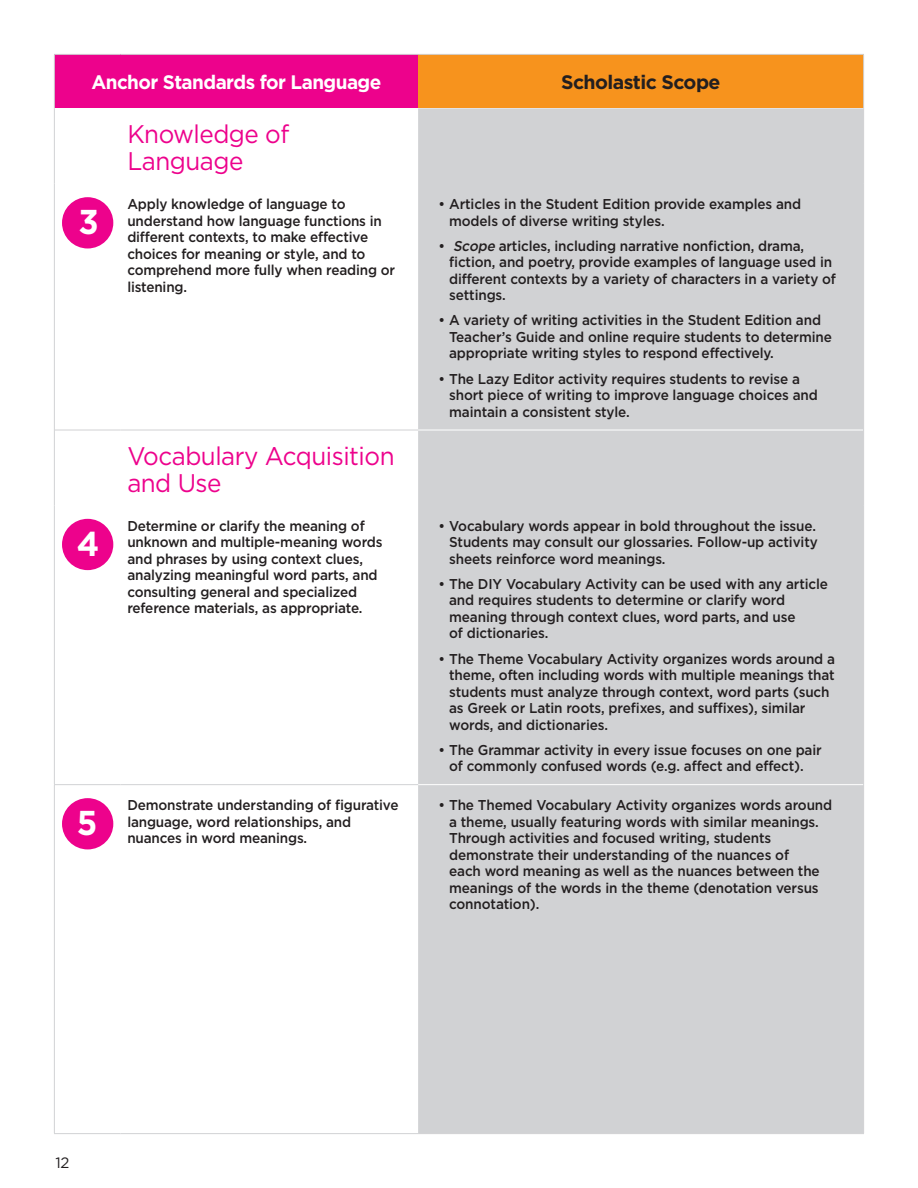
<style>
.page{position:relative;width:918px;height:1188px;background:#fff}
.page>*{position:absolute;margin:0;border:0;box-sizing:border-box;transform-origin:0 0}
.t1{font:700 34.5px "Gotham";color:#fff;scale:.95 1}
.Body_AS{font:25.5px/27px "Gotham";letter-spacing:-.02em;color:#ed028c;scale:.95 1}
.Heading_AS{font:700 19.5px "Gotham";letter-spacing:-.03em;color:#fff}
.Heading_AS-2{font:700 19.5px "Gotham";letter-spacing:-.03em;color:#231f20}
.t2{font:15px "Gotham";color:#231f20}
.Body_AS-2{font:500 14.25px/16.5px "Gotham";letter-spacing:-.01em;color:#231f20;scale:.95 1}
.s1{font-style:italic}
</style>
<div class="page">
<div style="left:54px;top:54px;width:364px;height:54px;background:#ed028c"></div>
<div style="left:418px;top:54px;width:446px;height:54px;background:#f7931d"></div>
<div style="left:418px;top:108px;width:445px;height:1025px;background:#d1d2d4"></div>
<hr style="left:418px;top:784px;width:445px;height:1px;background:#fff">
<hr style="left:418px;top:430px;width:445px;height:1px;background:#fff">
<hr style="left:55px;top:430px;width:66px;height:1px;background:#d1d2d4">
<hr style="left:121px;top:430px;width:297px;height:1px;background:#d1d2d4">
<hr style="left:54px;top:784px;width:67px;height:1px;background:#d1d2d4">
<hr style="left:121px;top:784px;width:297px;height:1px;background:#d1d2d4">
<hr style="left:54px;top:54px;width:67px;height:1px;background:#d1d2d4">
<hr style="left:54px;top:55px;width:1px;height:53px;background:#d1d2d4">
<hr style="left:121px;top:54px;width:297px;height:1px;background:#d1d2d4">
<hr style="left:418px;top:54px;width:446px;height:1px;background:#d1d2d4">
<hr style="left:863px;top:55px;width:1px;height:53px;background:#d1d2d4">
<hr style="left:54px;top:108px;width:1px;height:76px;background:#d1d2d4">
<hr style="left:863px;top:108px;width:1px;height:76px;background:#d1d2d4">
<hr style="left:54px;top:184px;width:1px;height:246px;background:#d1d2d4">
<hr style="left:863px;top:184px;width:1px;height:246px;background:#d1d2d4">
<hr style="left:54px;top:430px;width:1px;height:75px;background:#d1d2d4">
<hr style="left:863px;top:430px;width:1px;height:75px;background:#d1d2d4">
<hr style="left:54px;top:505px;width:1px;height:279px;background:#d1d2d4">
<hr style="left:863px;top:505px;width:1px;height:280px;background:#d1d2d4">
<hr style="left:54px;top:785px;width:1px;height:348px;background:#d1d2d4">
<hr style="left:863px;top:785px;width:1px;height:348px;background:#d1d2d4">
<hr style="left:54px;top:1133px;width:67px;height:1px;background:#d1d2d4">
<hr style="left:121px;top:1133px;width:297px;height:1px;background:#d1d2d4">
<hr style="left:418px;top:1133px;width:446px;height:1px;background:#d1d2d4">
<div style="left:62px;top:197px;width:51px;height:51px;background:#ed028c;border-radius:50%"></div>
<div style="left:62px;top:519px;width:51px;height:51px;background:#ed028c;border-radius:50%"></div>
<div style="left:62px;top:798px;width:51px;height:51px;background:#ed028c;border-radius:50%"></div>
<p class="Heading_AS" style="left:91px;top:71px;width:292px">Anchor Standards for Language</p>
<p class="Heading_AS-2" style="left:561px;top:71px;width:161px">Scholastic Scope</p>
<p class="Body_AS" style="left:127px;top:120px;width:172px">Knowledge of<br>Language</p>
<p class="t1" style="left:78px;top:202px;width:23px">3</p>
<p class="Body_AS-2" style="left:127px;top:195px;width:284px">Apply knowledge of language to understand how language functions in different contexts, to make effective choices for meaning or style, and to comprehend more fully when reading or listening.</p>
<p class="Body_AS-2" style="left:449px;top:195px;width:372px;text-indent:-11px">• Articles in the Student Edition provide examples and models of diverse writing styles.</p>
<p class="Body_AS-2" style="left:449px;top:237px;width:409px;text-indent:-11px">• <span class="s1">Scope</span> articles, including narrative nonfiction, drama, fiction, and poetry, provide examples of language used in different contexts by a variety of characters in a variety of settings.</p>
<p class="Body_AS-2" style="left:449px;top:312px;width:404px;text-indent:-11px">• A variety of writing activities in the Student Edition and<br>Teacher’s Guide and online require students to determine appropriate writing styles to respond effectively.</p>
<p class="Body_AS-2" style="left:449px;top:370px;width:390px;text-indent:-11px">• The Lazy Editor activity requires students to revise a short piece of writing to improve language choices and maintain a consistent style.</p>
<p class="Body_AS" style="left:127px;top:442px;width:283px">Vocabulary Acquisition and Use</p>
<p class="t1" style="left:77px;top:524px;width:25px">4</p>
<p class="Body_AS-2" style="left:127px;top:517px;width:270px">Determine or clarify the meaning of unknown and multiple-meaning words and phrases by using context clues, analyzing meaningful word parts, and consulting general and specialized reference materials, as appropriate.</p>
<p class="Body_AS-2" style="left:449px;top:517px;width:390px;text-indent:-11px">• Vocabulary words appear in bold throughout the issue.<br>Students may consult our glossaries. Follow-up activity sheets reinforce word meanings.</p>
<p class="Body_AS-2" style="left:449px;top:575px;width:400px;text-indent:-11px">• The DIY Vocabulary Activity can be used with any article and requires students to determine or clarify word meaning through context clues, word parts, and use<br>of dictionaries.</p>
<p class="Body_AS-2" style="left:449px;top:650px;width:408px;text-indent:-11px">• The Theme Vocabulary Activity organizes words around a theme, often including words with multiple meanings that students must analyze through context, word parts (such as Greek or Latin roots, prefixes, and suffixes), similar words, and dictionaries.</p>
<p class="Body_AS-2" style="left:438px;top:741px;width:405px;text-align:center">• The Grammar activity in every issue focuses on one pair of commonly confused words (e.g. affect and effect).</p>
<p class="t1" style="left:77px;top:803px;width:23px">5</p>
<p class="Body_AS-2" style="left:127px;top:796px;width:287px">Demonstrate understanding of figurative language, word relationships, and nuances in word meanings.</p>
<p class="Body_AS-2" style="left:449px;top:796px;width:405px;text-indent:-11px">• The Themed Vocabulary Activity organizes words around a theme, usually featuring words with similar meanings.<br>Through activities and focused writing, students demonstrate their understanding of the nuances of<br>each word meaning as well as the nuances between the meanings of the words in the theme (denotation versus connotation).</p>
<p class="t2" style="left:55px;top:1154px;width:15px">12</p>
</div>
